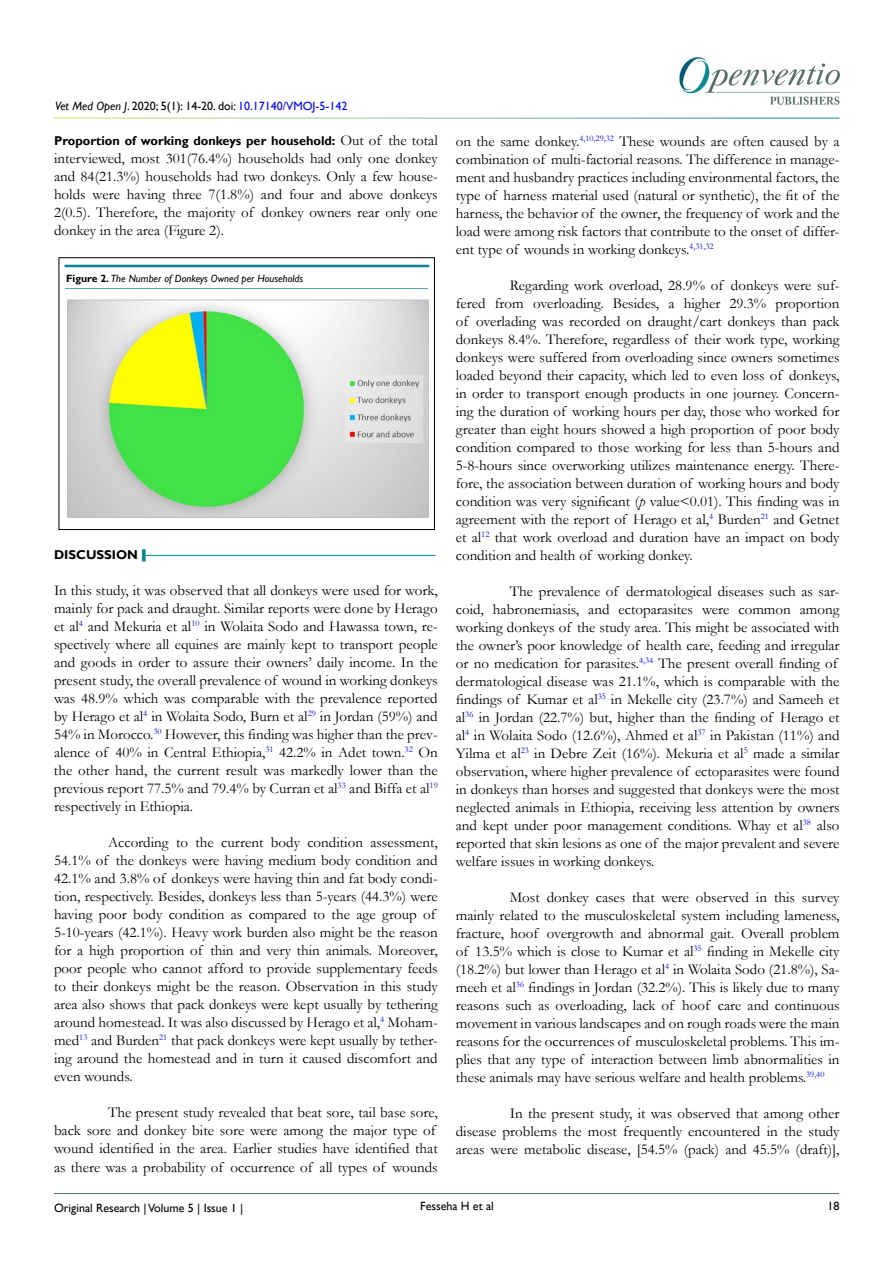
<style>
.page{position:relative;width:893px;height:1263px;background:#fff}
.page>*{position:absolute;margin:0;border:0;box-sizing:border-box;transform-origin:0 0}
.t1{font:15px/18px "Garamond";color:#000;text-align:justify}
.t2{font:700 12.75px "Gill Sans";color:#000}
.t3{font:12px "Gill Sans";color:#000}
.t4{font:italic 10.5px "Gill Sans";color:#000}
.s1{font-style:italic}
.s2{color:#0000fa}
.s3{font-family:"Garamond";font-weight:400;font-size:15px}
.s4{font-weight:700;font-style:normal}
</style>
<div class="page">
<img style="left:679px;top:57px;width:160px;height:48px">
<hr style="left:54px;top:1193px;width:785px;height:1px;background:#597068">
<div style="left:51px;top:252px;width:391px;height:17px;background:#f9f2f3;opacity:.75"></div>
<div style="left:52px;top:275px;width:388px;height:15px;background:#f9f2f3;opacity:.75"></div>
<div style="left:59px;top:257px;width:376px;height:273px;border:1px solid #000"></div>
<img style="left:67px;top:299px;width:362px;height:218px">
<hr style="left:145px;top:555px;width:291px;height:1px;background:#0a8b93">
<svg style="left:142px;top:549px;width:4px;height:12px"></svg>
<p class="t3" style="left:55px;top:99px;width:294px"><span class="s1">Vet Med Open J</span>. 2020; 5(1): 14-20. doi: <span class="s2">10.17140/VMOJ-5-142</span></p>
<p class="t2" style="left:54px;top:133px;width:385px">Proportion of working donkeys per household: <span class="s3">Out of the total</span></p>
<p class="t1" style="left:54px;top:149px;width:385px">interviewed, most 301(76.4%) households had only one donkey and 84(21.3%) households had two donkeys. Only a few house&shy;holds were having three 7(1.8%) and four and above donkeys 2(0.5). Therefore, the majority of donkey owners rear only one donkey in the area (Figure 2).</p>
<p class="t4" style="left:66px;top:272px;width:238px"><span class="s4">Figure 2.</span> The Number of Donkeys Owned per Households</p>
<p class="t2" style="left:54px;top:547px;width:86px">DISCUSSION</p>
<p class="t1" style="left:54px;top:581px;width:385px">In this study, it was observed that all donkeys were used for work, mainly for pack and draught. Similar reports were done by Herago et al<sup>4</sup> and Mekuria et al<sup>10</sup> in Wolaita Sodo and Hawassa town, re&shy;spectively where all equines are mainly kept to transport people and goods in order to assure their owners’ daily income. In the present study, the overall prevalence of wound in working donkeys was 48.9% which was comparable with the prevalence reported by Herago et al<sup>4</sup> in Wolaita Sodo, Burn et al<sup>29</sup> in Jordan (59%) and 54% in Morocco.<sup>30</sup> However, this finding was higher than the prev&shy;alence of 40% in Central Ethiopia,<sup>31</sup> 42.2% in Adet town.<sup>32</sup> On the other hand, the current result was markedly lower than the previous report 77.5% and 79.4% by Curran et al<sup>33</sup> and Biffa et al<sup>19 </sup>respectively in Ethiopia.</p>
<p class="t1" style="left:54px;top:833px;width:385px;text-align:left;text-indent:54px">According to the current body condition assessment, 54.1% of the donkeys were having medium body condition and 42.1% and 3.8% of donkeys were having thin and fat body condi&shy;tion, respectively. Besides, donkeys less than 5-years (44.3%) were having poor body condition as compared to the age group of 5-10-years (42.1%). Heavy work burden also might be the reason for a high proportion of thin and very thin animals. Moreover, poor people who cannot afford to provide supplementary feeds to their donkeys might be the reason. Observation in this study area also shows that pack donkeys were kept usually by tethering around homestead. It was also discussed by Herago et al,<sup>4</sup> Moham&shy;med<sup>13</sup> and Burden<sup>21</sup> that pack donkeys were kept usually by tether&shy;ing around the homestead and in turn it caused discomfort and even wounds.</p>
<p class="t1" style="left:54px;top:1103px;width:385px;text-align:left;text-indent:54px">The present study revealed that beat sore, tail base sore, back sore and donkey bite sore were among the major type of wound identified in the area. Earlier studies have identified that as there was a probability of occurrence of all types of wounds</p>
<p class="t1" style="left:456px;top:132px;width:385px">on the same donkey.<sup>4,10,29,32</sup> These wounds are often caused by a combination of multi-factorial reasons. The difference in manage&shy;ment and husbandry practices including environmental factors, the type of harness material used (natural or synthetic), the fit of the harness, the behavior of the owner, the frequency of work and the load were among risk factors that contribute to the onset of differ&shy;ent type of wounds in working donkeys.<sup>4,31,32</sup></p>
<p class="t1" style="left:456px;top:276px;width:385px;text-indent:54px">Regarding work overload, 28.9% of donkeys were suf&shy;fered from overloading. Besides, a higher 29.3% proportion of overlading was recorded on draught/cart donkeys than pack donkeys 8.4%. Therefore, regardless of their work type, working donkeys were suffered from overloading since owners sometimes loaded beyond their capacity, which led to even loss of donkeys, in order to transport enough products in one journey. Concern&shy;ing the duration of working hours per day, those who worked for greater than eight hours showed a high proportion of poor body condition compared to those working for less than 5-hours and 5-8-hours since overworking utilizes maintenance energy. There&shy;fore, the association between duration of working hours and body condition was very significant (<span class="s1">p</span> value&lt;0.01). This finding was in agreement with the report of Herago et al,<sup>4</sup> Burden<sup>21</sup> and Getnet et al<sup>12</sup> that work overload and duration have an impact on body condition and health of working donkey.</p>
<p class="t1" style="left:456px;top:582px;width:385px;text-align:left;text-indent:54px">The prevalence of dermatological diseases such as sar&shy;coid, habronemiasis, and ectoparasites were common among working donkeys of the study area. This might be associated with the owner’s poor knowledge of health care, feeding and irregular or no medication for parasites.<sup>4,34</sup> The present overall finding of dermatological disease was 21.1%, which is comparable with the findings of Kumar et al<sup>35</sup> in Mekelle city (23.7%) and Sameeh et al<sup>36</sup> in Jordan (22.7%) but, higher than the finding of Herago et al<sup>4</sup> in Wolaita Sodo (12.6%), Ahmed et al<sup>37</sup> in Pakistan (11%) and Yilma et al<sup>23</sup> in Debre Zeit (16%). Mekuria et al<sup>5</sup> made a similar observation, where higher prevalence of ectoparasites were found in donkeys than horses and suggested that donkeys were the most neglected animals in Ethiopia, receiving less attention by owners and kept under poor management conditions. Whay et al<sup>38</sup> also reported that skin lesions as one of the major prevalent and severe welfare issues in working donkeys.</p>
<p class="t1" style="left:456px;top:888px;width:385px;text-indent:54px">Most donkey cases that were observed in this survey mainly related to the musculoskeletal system including lameness, fracture, hoof overgrowth and abnormal gait. Overall problem of 13.5% which is close to Kumar et al<sup>35</sup> finding in Mekelle city (18.2%) but lower than Herago et al<sup>4</sup> in Wolaita Sodo (21.8%), Sa&shy;meeh et al<sup>36</sup> findings in Jordan (32.2%). This is likely due to many reasons such as overloading, lack of hoof care and continuous movement in various landscapes and on rough roads were the main reasons for the occurrences of musculoskeletal problems. This im&shy;plies that any type of interaction between limb abnormalities in these animals may have serious welfare and health problems.<sup>39,40</sup></p>
<p class="t1" style="left:456px;top:1104px;width:385px;text-indent:54px">In the present study, it was observed that among other disease problems the most frequently encountered in the study areas were metabolic disease, [54.5% (pack) and 45.5% (draft)],</p>
<p class="t3" style="left:420px;top:1199px;width:75px">Fesseha H et al</p>
<p class="t3" style="left:54px;top:1201px;width:191px">Original Research | Volume 5 | Issue 1 |</p>
<p class="t3" style="left:828px;top:1199px;width:13px">18</p>
</div>
